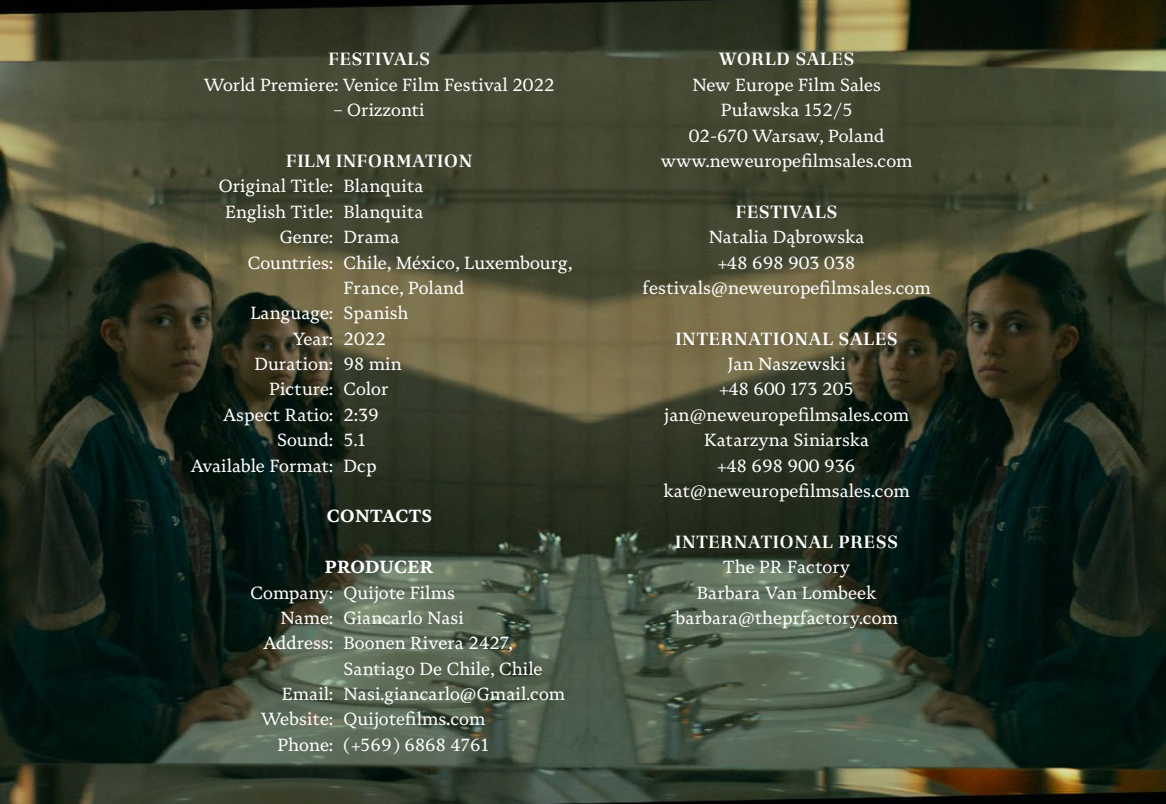
<style>
.page{position:relative;width:1166px;height:804px;background:#fff}
.page>*{position:absolute;margin:0;border:0;box-sizing:border-box;transform-origin:0 0}
.t1{font:17.5px/25.4px "Novela";letter-spacing:.005em;color:#fff;text-align:center}
.t2{font:700 17.5px "Richler Pro Cyrillic W00";letter-spacing:.025em;color:#fff}
.t3{font:700 17.5px "Novela";letter-spacing:.025em;color:#fff}
</style>
<div class="page">
<img style="left:0;top:0;width:1166px;height:804px">
<p class="t2" style="left:328px;top:50px;width:103px">FESTIVALS</p>
<p class="t1" style="left:204px;top:72px;width:353px">World Premiere: Venice Film Festival 2022</p>
<p class="t1" style="left:334px;top:97px;width:92px">– Orizzonti</p>
<p class="t2" style="left:286px;top:151px;width:188px">FILM INFORMATION</p>
<p class="t1" style="left:219px;top:173px;width:206px">Original Title: Blanquita</p>
<p class="t1" style="left:225px;top:199px;width:200px">English Title: Blanquita</p>
<p class="t1" style="left:280px;top:224px;width:121px">Genre: Drama</p>
<p class="t1" style="left:248px;top:249px;width:326px">Countries: Chile, México, Luxembourg,</p>
<p class="t1" style="left:344px;top:275px;width:123px">France, Poland</p>
<p class="t1" style="left:250px;top:300px;width:159px">Language: Spanish</p>
<p class="t1" style="left:293px;top:326px;width:95px">Year: 2022</p>
<p class="t1" style="left:254px;top:351px;width:149px">Duration: 98 min</p>
<p class="t1" style="left:269px;top:376px;width:121px">Picture: Color</p>
<p class="t1" style="left:223px;top:402px;width:157px">Aspect Ratio: 2:39</p>
<p class="t1" style="left:277px;top:427px;width:90px">Sound: 5.1</p>
<p class="t1" style="left:191px;top:452px;width:187px">Available Format: Dcp</p>
<p class="t3" style="left:327px;top:505px;width:107px">CONTACTS</p>
<p class="t3" style="left:325px;top:556px;width:110px">PRODUCER</p>
<p class="t1" style="left:250px;top:579px;width:206px">Company: Quijote Films</p>
<p class="t1" style="left:280px;top:605px;width:185px">Name: Giancarlo Nasi</p>
<p class="t1" style="left:263px;top:630px;width:251px">Address: Boonen Rivera 2427,</p>
<p class="t1" style="left:344px;top:655px;width:200px">Santiago De Chile, Chile</p>
<p class="t1" style="left:282px;top:681px;width:285px">Email: Nasi.giancarlo@Gmail.com</p>
<p class="t1" style="left:261px;top:706px;width:226px">Website: Quijotefilms.com</p>
<p class="t1" style="left:278px;top:732px;width:213px">Phone: (+569) 6868 4761</p>
<p class="t2" style="left:719px;top:50px;width:137px">WORLD SALES</p>
<p class="t1" style="left:661px;top:72px;width:253px">New Europe Film Sales<br>Puławska 152/5<br>02-670 Warsaw, Poland www.neweuropefilmsales.com</p>
<p class="t2" style="left:736px;top:202px;width:103px">FESTIVALS</p>
<p class="t1" style="left:642px;top:224px;width:290px">Natalia Dąbrowska<br>+48 698 903 038 festivals@neweuropefilmsales.com</p>
<p class="t2" style="left:675px;top:329px;width:224px">INTERNATIONAL SALES</p>
<p class="t1" style="left:663px;top:351px;width:248px">Jan Naszewski<br>+48 600 173 205 jan@neweuropefilmsales.com<br>Katarzyna Siniarska<br>+48 698 900 936 kat@neweuropefilmsales.com</p>
<p class="t2" style="left:675px;top:532px;width:224px">INTERNATIONAL PRESS</p>
<p class="t1" style="left:675px;top:554px;width:224px">The PR Factory<br>Barbara Van Lombeek barbara@theprfactory.com</p>
</div>
